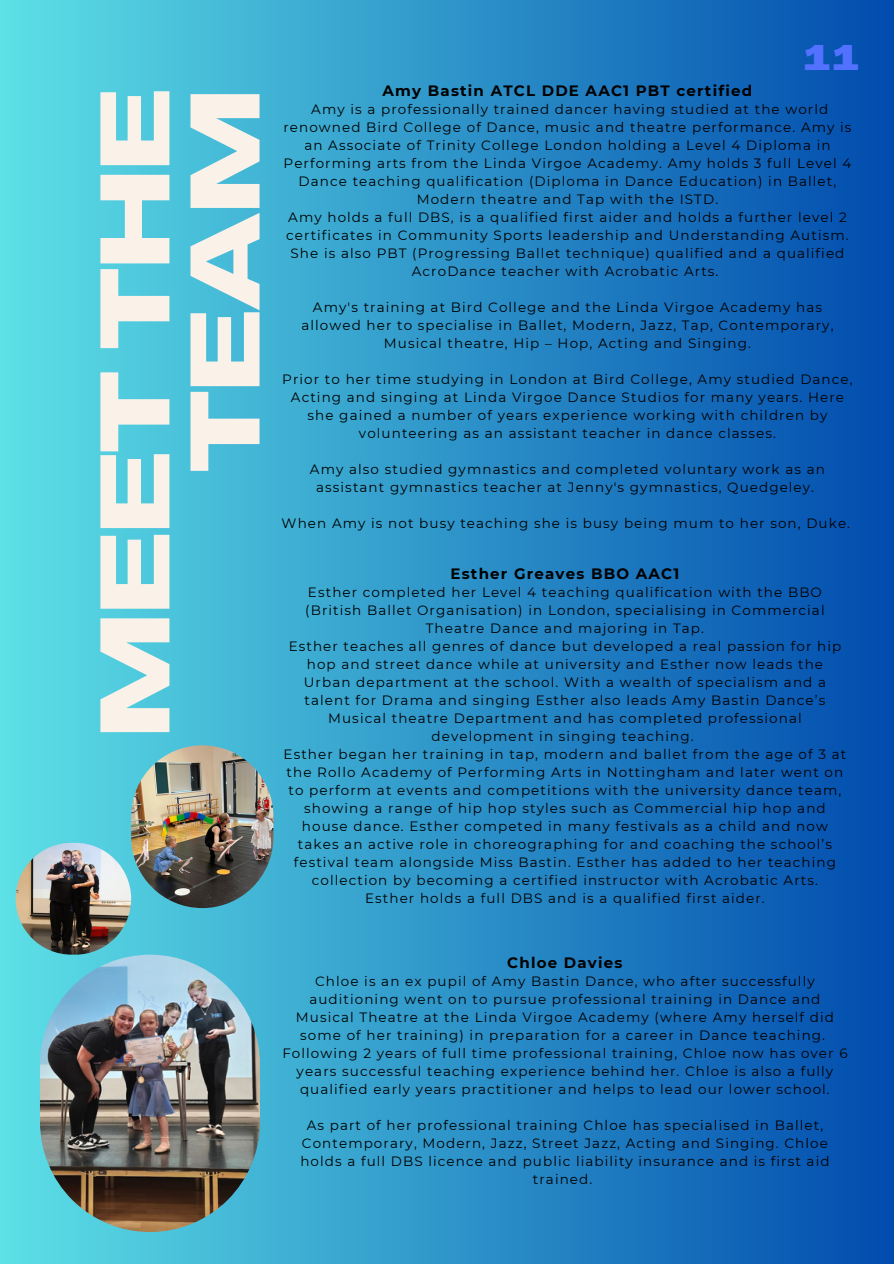
<style>
.page{position:relative;width:894px;height:1264px;background:#fff}
.page>*{position:absolute;margin:0;border:0;box-sizing:border-box;transform-origin:0 0}
.t1{font:800 96.3px/90px "Agrandir Grand";color:#faf2e9;text-align:right}
.t2{font:800 34.95px "Agrandir Grand";color:#5271ff}
.t3{font:700 15px "Montserrat";letter-spacing:.08em;color:#000}
.t4{font:13.5px/18px "Montserrat";letter-spacing:.08em;color:#000;text-align:center}
</style>
<div class="page">
<div style="left:0;top:0;width:893px;height:1263px;background:linear-gradient(to right,#5de0e6,#014bad)"></div>
<img style="left:131px;top:745px;width:142px;height:163px;border-radius:71px">
<img style="left:40px;top:954px;width:219px;height:277px">
<img style="left:16px;top:842px;width:115px;height:112px;border-radius:56px">
<p class="t2" style="left:804px;top:44px;width:56px">11</p>
<p class="t1" style="left:100px;top:737px;width:649px;rotate:-90deg">MEET THE<br>TEAM</p>
<p class="t3" style="left:382px;top:81px;width:371px">Amy Bastin ATCL DDE AAC1 PBT certified</p>
<p class="t4" style="left:283px;top:100px;width:569px">Amy is a professionally trained dancer having studied at the world renowned Bird College of Dance, music and theatre performance. Amy is an Associate of Trinity College London holding a Level 4 Diploma in Performing arts from the Linda Virgoe Academy. Amy holds 3 full Level 4<br>Dance teaching qualification (Diploma in Dance Education) in Ballet, Modern theatre and Tap with the ISTD.</p>
<p class="t4" style="left:286px;top:208px;width:563px">Amy holds a full DBS, is a qualified first aider and holds a further level 2 certificates in Community Sports leadership and Understanding Autism.<br>She is also PBT (Progressing Ballet technique) qualified and a qualified AcroDance teacher with Acrobatic Arts.</p>
<p class="t4" style="left:301px;top:298px;width:533px">Amy's training at Bird College and the Linda Virgoe Academy has allowed her to specialise in Ballet, Modern, Jazz, Tap, Contemporary,<br>Musical theatre, Hip – Hop, Acting and Singing.</p>
<p class="t4" style="left:282px;top:370px;width:571px">Prior to her time studying in London at Bird College, Amy studied Dance, Acting and singing at Linda Virgoe Dance Studios for many years. Here she gained a number of years experience working with children by volunteering as an assistant teacher in dance classes.</p>
<p class="t4" style="left:310px;top:460px;width:516px">Amy also studied gymnastics and completed voluntary work as an assistant gymnastics teacher at Jenny's gymnastics, Quedgeley.</p>
<p class="t4" style="left:281px;top:514px;width:570px">When Amy is not busy teaching she is busy being mum to her son, Duke.</p>
<h1 class="t3" style="left:450px;top:564px;width:230px">Esther Greaves BBO AAC1</h1>
<p class="t4" style="left:305px;top:583px;width:520px">Esther completed her Level 4 teaching qualification with the BBO (British Ballet Organisation) in London, specialising in Commercial<br>Theatre Dance and majoring in Tap.</p>
<p class="t4" style="left:288px;top:637px;width:554px">Esther teaches all genres of dance but developed a real passion for hip hop and street dance while at university and Esther now leads the Urban department at the school. With a wealth of specialism and a talent for Drama and singing Esther also leads Amy Bastin Dance’s Musical theatre Department and has completed professional development in singing teaching.</p>
<p class="t4" style="left:283px;top:745px;width:564px">Esther began her training in tap, modern and ballet from the age of 3 at the Rollo Academy of Performing Arts in Nottingham and later went on to perform at events and competitions with the university dance team, showing a range of hip hop styles such as Commercial hip hop and house dance. Esther competed in many festivals as a child and now takes an active role in choreographing for and coaching the school’s festival team alongside Miss Bastin. Esther has added to her teaching collection by becoming a certified instructor with Acrobatic Arts.</p>
<p class="t4" style="left:365px;top:889px;width:401px">Esther holds a full DBS and is a qualified first aider.</p>
<p class="t3" style="left:507px;top:953px;width:117px">Chloe Davies</p>
<p class="t4" style="left:296px;top:971px;width:539px">Chloe is an ex pupil of Amy Bastin Dance, who after successfully auditioning went on to pursue professional training in Dance and Musical Theatre at the Linda Virgoe Academy (where Amy herself did some of her training) in preparation for a career in Dance teaching.</p>
<p class="t4" style="left:282px;top:1043px;width:566px">Following 2 years of full time professional training, Chloe now has over 6 years successful teaching experience behind her. Chloe is also a fully qualified early years practitioner and helps to lead our lower school.</p>
<p class="t4" style="left:300px;top:1115px;width:530px">As part of her professional training Chloe has specialised in Ballet, Contemporary, Modern, Jazz, Street Jazz, Acting and Singing. Chloe holds a full DBS licence and public liability insurance and is first aid trained.</p>
</div>
